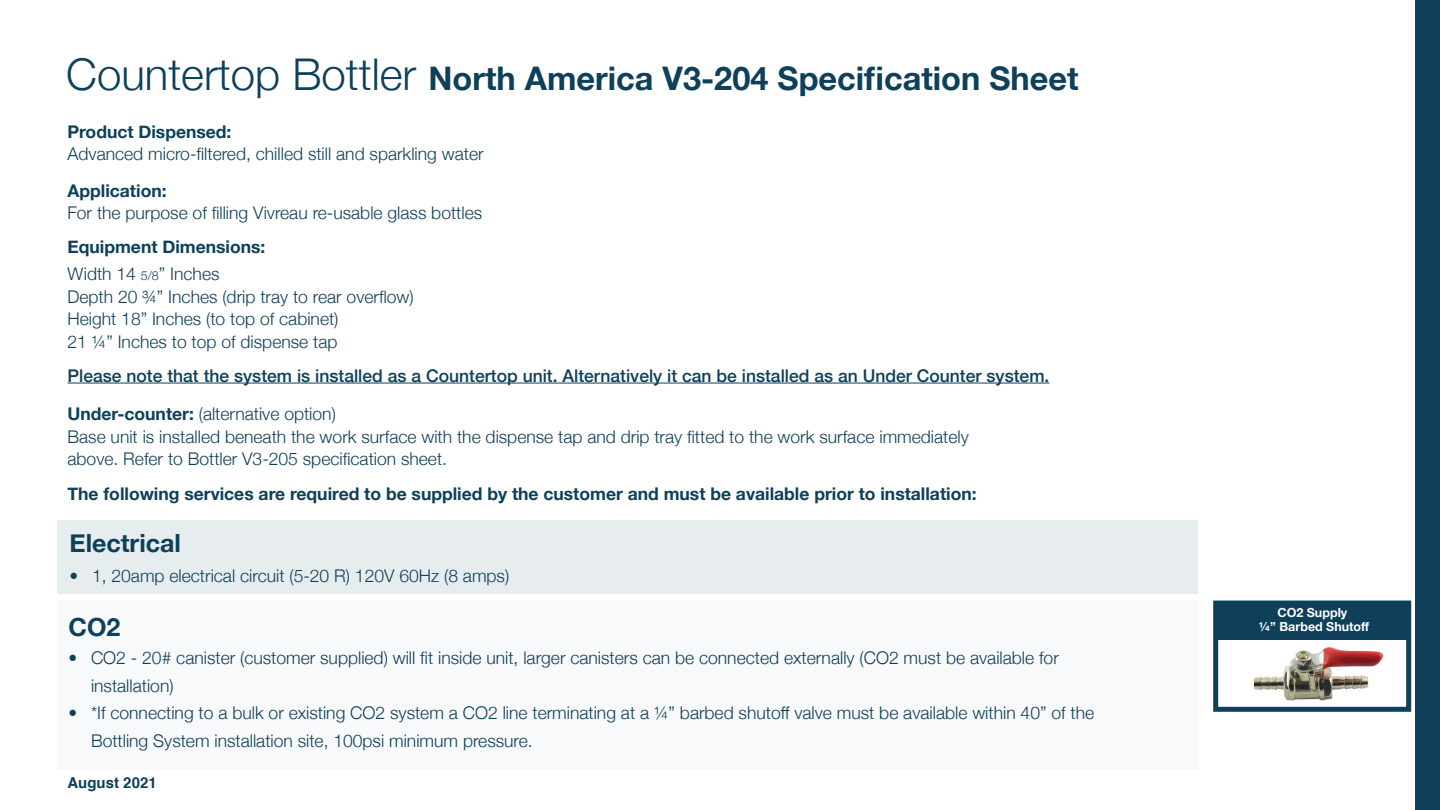
<style>
.page{position:relative;width:1440px;height:810px;background:#fff}
.page>*{position:absolute;margin:0;border:0;box-sizing:border-box;transform-origin:0 0}
.t1{font:700 32.5px "Helvetica Neue";color:#0e405a}
.Subhead2{font:700 25px "Helvetica Neue";color:#0e405a}
.Paragraph_Style_1{font:300 17.5px/27.5px "Helvetica Neue";color:#0e405a}
.Paragraph_Style_1-2{font:700 17.5px "Helvetica Neue";color:#0e405a}
.Paragraph_Style_1-3{font:500 17.5px "Helvetica Neue";color:#0e405a}
.t2{font:700 15px "Helvetica";color:#0e405a}
.Paragraph_Style_1-4{font:700 12.5px "Helvetica Neue";color:#fff}
.s1{font-weight:300;font-size:43.75px}
.s2{font-size:12.5px}
.s3{font-weight:700}
</style>
<div class="page">
<div style="left:1416px;top:0;width:24px;height:810px;background:#0e405a"></div>
<div style="left:58px;top:520px;width:1140px;height:73px;background:#e7ecee"></div>
<hr style="left:68px;top:383px;width:981px;height:1px;background:#0e405a">
<div style="left:57px;top:601px;width:1141px;height:169px;background:#f8f9fa"></div>
<img style="left:1253px;top:647px;width:131px;height:54px">
<div style="left:1213px;top:601px;width:198px;height:111px;border:5px solid #0e405a"></div>
<div style="left:1214px;top:601px;width:197px;height:39px;background:#0e405a"></div>
<p class="t1" style="left:66px;top:53px;width:1014px"><span class="s1">Countertop Bottler</span> North America V3-204 Specification Sheet</p>
<p class="Paragraph_Style_1-2" style="left:68px;top:118px;width:165px">Product Dispensed:</p>
<p class="Paragraph_Style_1" style="left:68px;top:139px;width:418px">Advanced micro-filtered, chilled still and sparkling water</p>
<p class="Paragraph_Style_1-2" style="left:68px;top:177px;width:101px">Application:</p>
<p class="Paragraph_Style_1" style="left:68px;top:198px;width:416px">For the purpose of filling Vivreau re-usable glass bottles</p>
<p class="Paragraph_Style_1-2" style="left:68px;top:233px;width:199px">Equipment Dimensions:</p>
<p class="Paragraph_Style_1" style="left:68px;top:259px;width:154px">Width 14 <span class="s2">5/8</span>” Inches</p>
<p class="Paragraph_Style_1" style="left:68px;top:282px;width:348px">Depth 20 ¾” Inches (drip tray to rear overflow)</p>
<p class="Paragraph_Style_1" style="left:68px;top:304px;width:273px">Height 18” Inches (to top of cabinet)</p>
<p class="Paragraph_Style_1" style="left:68px;top:327px;width:272px">21 ¼” Inches to top of dispense tap</p>
<p class="Paragraph_Style_1-3" style="left:68px;top:361px;width:983px">Please note that the system is installed as a Countertop unit. Alternatively it can be installed as an Under Counter system.</p>
<p class="Paragraph_Style_1" style="left:68px;top:399px;width:270px"><span class="s3">Under-counter:</span> (alternative option)</p>
<p class="Paragraph_Style_1" style="left:68px;top:422px;width:903px">Base unit is installed beneath the work surface with the dispense tap and drip tray fitted to the work surface immediately</p>
<p class="Paragraph_Style_1" style="left:68px;top:444px;width:381px">above. Refer to Bottler V3-205 specification sheet.</p>
<p class="Paragraph_Style_1-2" style="left:68px;top:480px;width:911px">The following services are required to be supplied by the customer and must be available prior to installation:</p>
<p class="Subhead2" style="left:69px;top:523px;width:113px">Electrical</p>
<p class="Paragraph_Style_1" style="left:69px;top:561px;width:441px">• 1, 20amp electrical circuit (5-20 R) 120V 60Hz (8 amps)</p>
<p class="Subhead2" style="left:68px;top:607px;width:53px">CO2</p>
<p class="Paragraph_Style_1" style="left:91px;top:643px;width:969px;text-indent:-23px">• CO2 - 20# canister (customer supplied) will fit inside unit, larger canisters can be connected externally (CO2 must be available for installation)</p>
<p class="Paragraph_Style_1" style="left:91px;top:698px;width:1005px;text-indent:-23px">• *If connecting to a bulk or existing CO2 system a CO2 line terminating at a ¼” barbed shutoff valve must be available within 40” of the<br>Bottling System installation site, 100psi minimum pressure.</p>
<p class="t2" style="left:68px;top:770px;width:91px">August 2021</p>
<p class="Paragraph_Style_1-4" style="left:1277px;top:603px;width:71px">CO2 Supply</p>
<p class="Paragraph_Style_1-4" style="left:1259px;top:616px;width:112px">¼” Barbed Shutoff</p>
</div>
